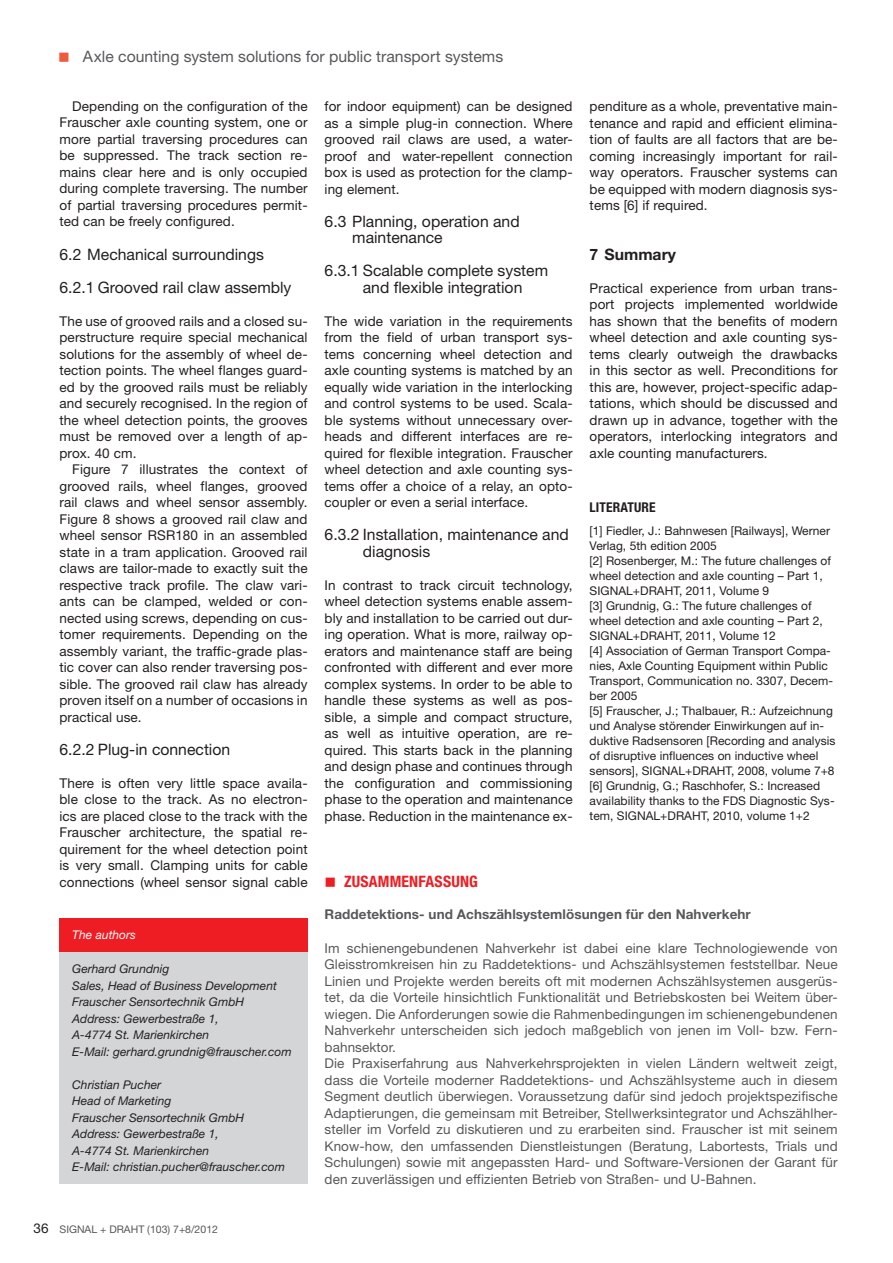
<style>
.page{position:relative;width:893px;height:1263px;background:#fff}
.page>*{position:absolute;margin:0;border:0;box-sizing:border-box;transform-origin:0 0}
._002_S_D_Unterübersc{font:15.75px/16.5px "Helvetica Neue LT Std";color:#231f20}
.t1{font:15.75px "Helvetica Neue LT Std";color:#57585a}
._003_S_D_Summary_Übe{font:700 condensed 15.75px "Helvetica Neue LT Std";letter-spacing:.01em;color:#ee1d23}
._002_S_D_Unterübersc-2{font:700 15.75px "Helvetica Neue LT Std";color:#231f20}
._001_S_D_Grundtext_o{font:13.5px/16.5px "Helvetica Neue LT Std";letter-spacing:.01em;color:#231f20;text-align:justify}
._003_S_D_Summary_Tex{font:13.5px/16.5px "Helvetica Neue LT Std";letter-spacing:.01em;color:#57585a;text-align:justify}
._001_S_D_Grundtext{font:13.5px/16.5px "Helvetica Neue LT Std";letter-spacing:.01em;color:#231f20;text-align:justify}
._003_S_D_Summary_Vor{font:700 13.5px "Helvetica Neue LT Std";letter-spacing:.005em;color:#57585a}
._003_S_D_Literatur_Ü{font:700 condensed 13.5px "Helvetica Neue LT Std";letter-spacing:.005em;color:#231f20}
._003_S_D_Literatur_T{font:12px/15px "Helvetica Neue LT Std";letter-spacing:.005em;color:#231f20}
._003_S_D_Autoreninfo{font:italic 12px/16.5px "Helvetica Neue LT Std";letter-spacing:.005em;color:#231f20}
._003_S_D_Autoreninfo-2{font:italic 12px "Helvetica Neue LT Std";letter-spacing:.005em;color:#fff}
.t2{font:10.5px "Helvetica Neue LT Std";color:#57585a}
.s1{color:#f0593e}
.s2{font-size:13.5px;color:#231f20}
</style>
<div class="page">
<div style="left:60px;top:952px;width:248px;height:232px;background:#d4d5d7"></div>
<div style="left:60px;top:919px;width:248px;height:33px;background:#ee1d23"></div>
<p class="t1" style="left:58px;top:47px;width:447px"><span class="s1">■</span> Axle counting system solutions for public transport systems</p>
<p class="_001_S_D_Grundtext" style="left:60px;top:98px;width:250px;text-indent:13px">Depending on the configuration of the Frauscher axle counting system, one or more partial traversing procedures can be suppressed. The track section re&shy;mains clear here and is only occupied during complete traversing. The number of partial traversing procedures permit&shy;ted can be freely configured.</p>
<p class="_002_S_D_Unterübersc" style="left:60px;top:245px;width:206px">6.2 Mechanical surroundings</p>
<p class="_002_S_D_Unterübersc" style="left:60px;top:278px;width:233px">6.2.1 Grooved rail claw assembly</p>
<p class="_001_S_D_Grundtext_o" style="left:60px;top:312px;width:250px">The use of grooved rails and a closed su&shy;perstructure require special mechanical solutions for the assembly of wheel de&shy;tection points. The wheel flanges guard&shy;ed by the grooved rails must be reliably and securely recognised. In the region of the wheel detection points, the grooves must be removed over a length of ap&shy;prox. 40 cm.</p>
<p class="_001_S_D_Grundtext" style="left:60px;top:461px;width:250px;text-indent:13px">Figure 7 illustrates the context of grooved rails, wheel flanges, grooved rail claws and wheel sensor assembly.<br>Figure 8 shows a grooved rail claw and wheel sensor RSR180 in an assembled state in a tram application. Grooved rail claws are tailor-made to exactly suit the respective track profile. The claw vari&shy;ants can be clamped, welded or con&shy;nected using screws, depending on cus&shy;tomer requirements. Depending on the assembly variant, the traffic-grade plas&shy;tic cover can also render traversing pos&shy;sible. The grooved rail claw has already proven itself on a number of occasions in practical use.</p>
<p class="_002_S_D_Unterübersc" style="left:60px;top:741px;width:172px">6.2.2 Plug-in connection</p>
<p class="_001_S_D_Grundtext_o" style="left:60px;top:774px;width:250px">There is often very little space availa&shy;ble close to the track. As no electron&shy;ics are placed close to the track with the Frauscher architecture, the spatial re&shy;quirement for the wheel detection point is very small. Clamping units for cable connections (wheel sensor signal cable</p>
<p class="_003_S_D_Autoreninfo-2" style="left:72px;top:928px;width:65px">The authors</p>
<p class="_003_S_D_Autoreninfo" style="left:72px;top:960px;width:99px">Gerhard Grundnig</p>
<p class="_003_S_D_Autoreninfo" style="left:72px;top:977px;width:206px">Sales, Head of Business Development</p>
<p class="_003_S_D_Autoreninfo" style="left:72px;top:993px;width:173px">Frauscher Sensortechnik GmbH</p>
<p class="_003_S_D_Autoreninfo" style="left:72px;top:1010px;width:148px">Address: Gewerbestraße 1,<br>A-4774 St. Marienkirchen</p>
<p class="_003_S_D_Autoreninfo" style="left:72px;top:1043px;width:221px">E-Mail: gerhard.grundnig@frauscher.com</p>
<p class="_003_S_D_Autoreninfo" style="left:72px;top:1076px;width:90px">Christian Pucher</p>
<p class="_003_S_D_Autoreninfo" style="left:72px;top:1092px;width:101px">Head of Marketing</p>
<p class="_003_S_D_Autoreninfo" style="left:72px;top:1109px;width:173px">Frauscher Sensortechnik GmbH</p>
<p class="_003_S_D_Autoreninfo" style="left:72px;top:1125px;width:148px">Address: Gewerbestraße 1,<br>A-4774 St. Marienkirchen</p>
<p class="_003_S_D_Autoreninfo" style="left:72px;top:1158px;width:214px">E-Mail: christian.pucher@frauscher.com</p>
<p class="t2" style="left:34px;top:1223px;width:186px"><span class="s2">36</span> SIGNAL + DRAHT (103) 7+8/2012</p>
<p class="_001_S_D_Grundtext_o" style="left:325px;top:98px;width:250px">for indoor equipment) can be designed as a simple plug-in connection. Where grooved rail claws are used, a water&shy;proof and water-repellent connection box is used as protection for the clamp&shy;ing element.</p>
<p class="_002_S_D_Unterübersc" style="left:352px;top:212px;width:169px;text-indent:-28px">6.3 Planning, operation and maintenance</p>
<p class="_002_S_D_Unterübersc" style="left:363px;top:262px;width:187px;text-indent:-38px">6.3.1 Scalable complete system and flexible integration</p>
<p class="_001_S_D_Grundtext_o" style="left:325px;top:312px;width:250px">The wide variation in the requirements from the field of urban transport sys&shy;tems concerning wheel detection and axle counting systems is matched by an equally wide variation in the interlocking and control systems to be used. Scala&shy;ble systems without unnecessary over&shy;heads and different interfaces are re&shy;quired for flexible integration. Frauscher wheel detection and axle counting sys&shy;tems offer a choice of a relay, an opto&shy;coupler or even a serial interface.</p>
<p class="_002_S_D_Unterübersc" style="left:363px;top:526px;width:207px;text-indent:-38px">6.3.2 Installation, maintenance and diagnosis</p>
<p class="_001_S_D_Grundtext_o" style="left:325px;top:576px;width:250px">In contrast to track circuit technology, wheel detection systems enable assem&shy;bly and installation to be carried out dur&shy;ing operation. What is more, railway op&shy;erators and maintenance staff are being confronted with different and ever more complex systems. In order to be able to handle these systems as well as pos&shy;sible, a simple and compact structure, as well as intuitive operation, are re&shy;quired. This starts back in the planning and design phase and continues through the configuration and commissioning phase to the operation and maintenance phase. Reduction in the maintenance ex-</p>
<p class="_001_S_D_Grundtext_o" style="left:590px;top:98px;width:250px">penditure as a whole, preventative main&shy;tenance and rapid and efficient elimina&shy;tion of faults are all factors that are be&shy;coming increasingly important for rail&shy;way operators. Frauscher systems can be equipped with modern diagnosis sys&shy;tems [6] if required.</p>
<p class="_002_S_D_Unterübersc-2" style="left:590px;top:244px;width:88px">7 Summary</p>
<p class="_001_S_D_Grundtext_o" style="left:590px;top:279px;width:250px">Practical experience from urban trans&shy;port projects implemented worldwide has shown that the benefits of modern wheel detection and axle counting sys&shy;tems clearly outweigh the drawbacks in this sector as well. Preconditions for this are, however, project-specific adap&shy;tations, which should be discussed and drawn up in advance, together with the operators, interlocking integrators and axle counting manufacturers.</p>
<p class="_003_S_D_Literatur_Ü" style="left:590px;top:499px;width:67px">LITERATURE</p>
<p class="_003_S_D_Literatur_T" style="left:590px;top:523px;width:242px">[1] Fiedler, J.: Bahnwesen [Railways], Werner<br>Verlag, 5th edition 2005</p>
<p class="_003_S_D_Literatur_T" style="left:590px;top:553px;width:243px">[2] Rosenberger, M.: The future challenges of wheel detection and axle counting – Part 1,<br>SIGNAL+DRAHT, 2011, Volume 9</p>
<p class="_003_S_D_Literatur_T" style="left:590px;top:598px;width:235px">[3] Grundnig, G.: The future challenges of wheel detection and axle counting – Part 2,<br>SIGNAL+DRAHT, 2011, Volume 12</p>
<p class="_003_S_D_Literatur_T" style="left:590px;top:643px;width:245px">[4] Association of German Transport Compa&shy;nies, Axle Counting Equipment within Public Transport, Communication no. 3307, Decem&shy;ber 2005</p>
<p class="_003_S_D_Literatur_T" style="left:590px;top:703px;width:247px">[5] Frauscher, J.; Thalbauer, R.: Aufzeichnung und Analyse störender Einwirkungen auf in&shy;duktive Radsensoren [Recording and analysis of disruptive influences on inductive wheel sensors], SIGNAL+DRAHT, 2008, volume 7+8</p>
<p class="_003_S_D_Literatur_T" style="left:590px;top:778px;width:246px">[6] Grundnig, G.; Raschhofer, S.: Increased availability thanks to the FDS Diagnostic Sys&shy;tem, SIGNAL+DRAHT, 2010, volume 1+2</p>
<p class="_003_S_D_Summary_Übe" style="left:325px;top:871px;width:155px">■ ZUSAMMENFASSUNG</p>
<p class="_003_S_D_Summary_Vor" style="left:325px;top:906px;width:428px">Raddetektions- und Achszählsystemlösungen für den Nahverkehr</p>
<p class="_003_S_D_Summary_Tex" style="left:325px;top:939px;width:515px">Im schienengebundenen Nahverkehr ist dabei eine klare Technologiewende von Gleisstromkreisen hin zu Raddetektions- und Achszählsystemen feststellbar. Neue Linien und Projekte werden bereits oft mit modernen Achszählsystemen ausgerüs&shy;tet, da die Vorteile hinsichtlich Funktionalität und Betriebskosten bei Weitem über&shy;wiegen. Die Anforderungen sowie die Rahmenbedingungen im schienengebundenen Nahverkehr unterscheiden sich jedoch maßgeblich von jenen im Voll- bzw. Fern&shy;bahnsektor.</p>
<p class="_003_S_D_Summary_Tex" style="left:325px;top:1055px;width:515px">Die Praxiserfahrung aus Nahverkehrsprojekten in vielen Ländern weltweit zeigt, dass die Vorteile moderner Raddetektions- und Achszählsysteme auch in diesem Segment deutlich überwiegen. Voraussetzung dafür sind jedoch projektspezifische Adaptierungen, die gemeinsam mit Betreiber, Stellwerksintegrator und Achszählher&shy;steller im Vorfeld zu diskutieren und zu erarbeiten sind. Frauscher ist mit seinem Know-how, den umfassenden Dienstleistungen (Beratung, Labortests, Trials und Schulungen) sowie mit angepassten Hard- und Software-Versionen der Garant für den zuverlässigen und effizienten Betrieb von Straßen- und U-Bahnen.</p>
</div>
